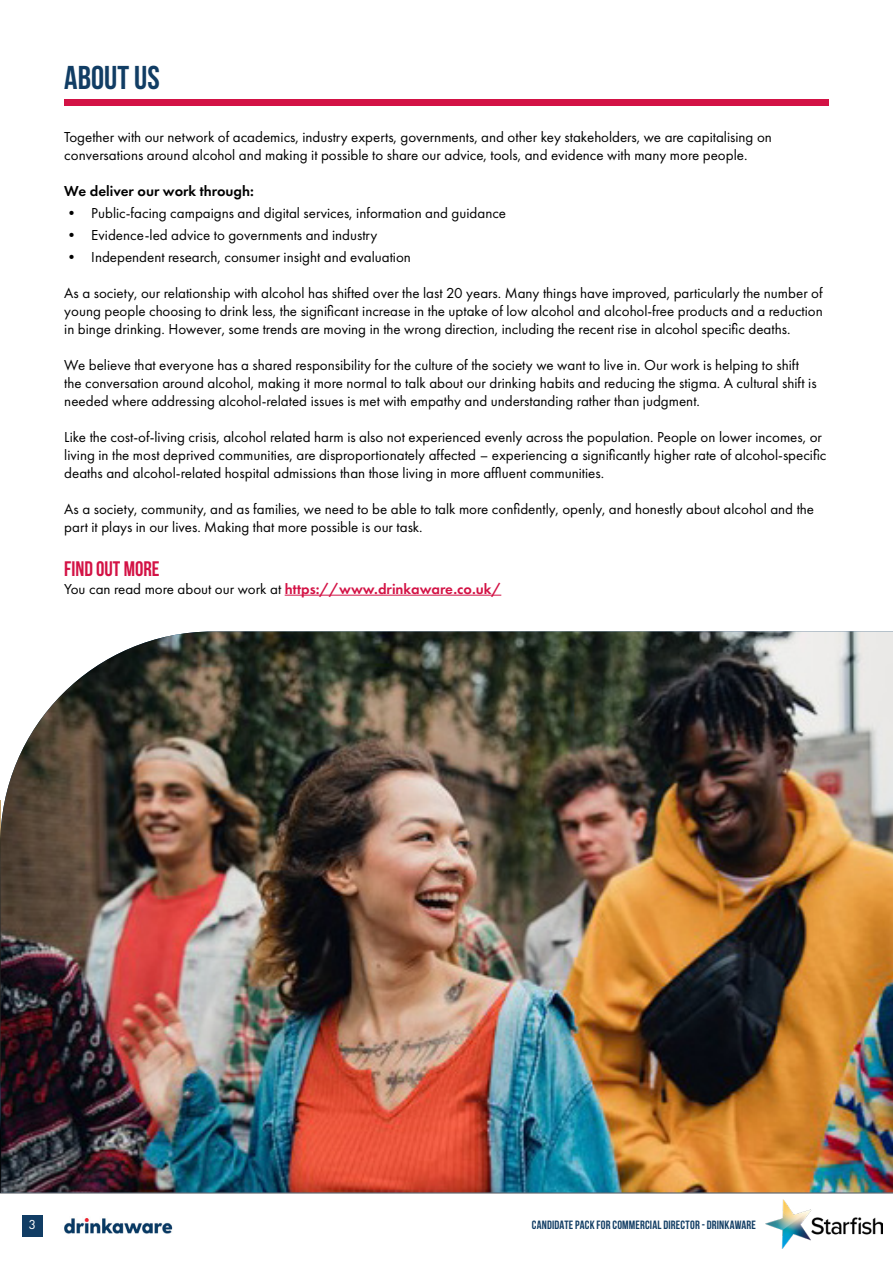
<style>
.page{position:relative;width:893px;height:1263px;background:#fff}
.page>*{position:absolute;margin:0;border:0;box-sizing:border-box;transform-origin:0 0}
.t1{font:700 33px "Bebas Neue";color:#113d64}
.t2{font:700 21px "Bebas Neue";color:#d31245}
.t3{font:15px/18px "Futura PT";color:#000}
.t4{font:600 15px "Futura PT";color:#d31245}
.t5{font:600 15px "Futura PT";color:#000}
.t6{font:13.5px "Futura PT";color:#fff}
.t7{font:700 12px "Bebas Neue";letter-spacing:.015em;color:#113d64}
.s1{font-weight:400;color:#000}
</style>
<div class="page">
<img style="left:765px;top:1200px;width:117px;height:48px">
<div style="left:22px;top:1215px;width:21px;height:21px;background:#113d64"></div>
<hr style="left:0;top:1192px;width:893px;height:2px;background:#a3a5a8">
<img style="left:64px;top:1218px;width:109px;height:16px">
<hr style="left:285px;top:595px;width:216px;height:1px;background:#d31245">
<div style="left:64px;top:100px;width:764px;height:6px;background:#d31245"></div>
<img style="left:0;top:631px;width:893px;height:561px">
<h1 class="t1" style="left:64px;top:59px;width:97px">ABOUT US</h1>
<p class="t3" style="left:64px;top:128px;width:709px">Together with our network of academics, industry experts, governments, and other key stakeholders, we are capitalising on conversations around alcohol and making it possible to share our advice, tools, and evidence with many more people.</p>
<p class="t5" style="left:64px;top:181px;width:191px">We deliver our work through:</p>
<p class="t3" style="left:64px;top:204px;width:443px">• Public-facing campaigns and digital services, information and guidance</p>
<p class="t3" style="left:64px;top:226px;width:315px">• Evidence-led advice to governments and industry</p>
<p class="t3" style="left:64px;top:248px;width:348px">• Independent research, consumer insight and evaluation</p>
<p class="t3" style="left:64px;top:284px;width:760px;text-align:justify">As a society, our relationship with alcohol has shifted over the last 20 years. Many things have improved, particularly the number of young people choosing to drink less, the significant increase in the uptake of low alcohol and alcohol-free products and a reduction in binge drinking. However, some trends are moving in the wrong direction, including the recent rise in alcohol specific deaths.</p>
<p class="t3" style="left:64px;top:356px;width:754px">We believe that everyone has a shared responsibility for the culture of the society we want to live in. Our work is helping to shift the conversation around alcohol, making it more normal to talk about our drinking habits and reducing the stigma. A cultural shift is needed where addressing alcohol-related issues is met with empathy and understanding rather than judgment.</p>
<p class="t3" style="left:64px;top:428px;width:764px">Like the cost-of-living crisis, alcohol related harm is also not experienced evenly across the population. People on lower incomes, or living in the most deprived communities, are disproportionately affected – experiencing a significantly higher rate of alcohol-specific deaths and alcohol-related hospital admissions than those living in more affluent communities.</p>
<p class="t3" style="left:64px;top:500px;width:751px">As a society, community, and as families, we need to be able to talk more confidently, openly, and honestly about alcohol and the part it plays in our lives. Making that more possible is our task.</p>
<h2 class="t2" style="left:64px;top:557px;width:97px">FIND OUT MORE</h2>
<p class="t4" style="left:64px;top:579px;width:438px"><span class="s1">You can read more about our work at</span> https://www.drinkaware.co.uk/</p>
<p class="t6" style="left:29px;top:1217px;width:9px">3</p>
<p class="t7" style="left:532px;top:1218px;width:226px">CANDIDATE PACK FOR COMMERCIAL DIRECTOR - DRINKAWARE</p>
</div>
